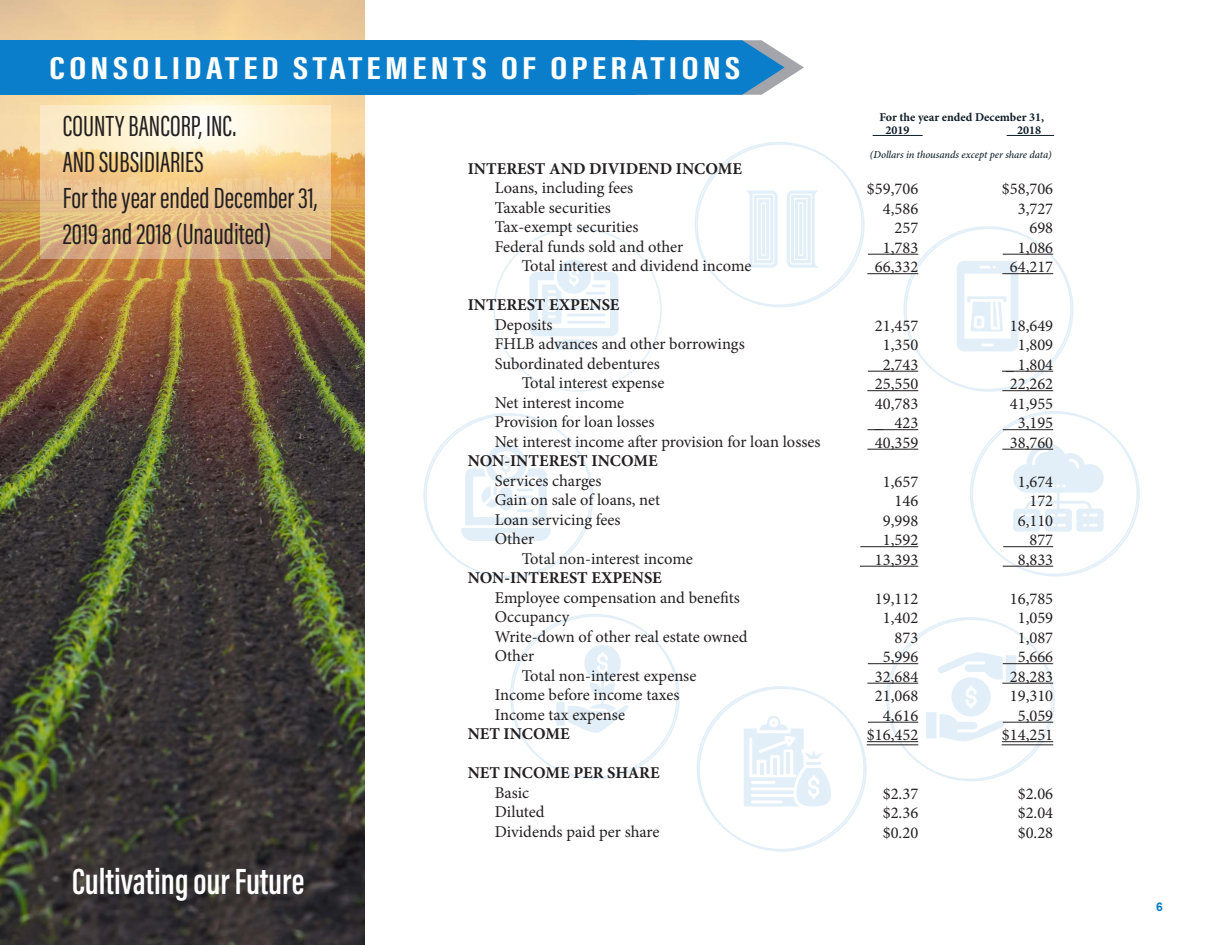
<style>
.page{position:relative;width:1215px;height:945px;background:#fff}
.page>*{position:absolute;margin:0;border:0;box-sizing:border-box;transform-origin:0 0}
.t1{font:600 37.5px "Acumin Pro Extra Cond";color:#fff}
.t2{font:700 32.7px "Acumin Pro Extra Cond";letter-spacing:.1em;color:#fff;scale:1.33 1}
.t3{font:30px/36px "Acumin Pro Extra Cond";color:#231f20}
.t4{font:16.5px "Minion Pro";color:#231f20}
.t5{font:700 16.5px "Minion Pro";color:#231f20}
.t6{font:700 12px "Minion Pro";color:#0f1e28}
.t7{font:700 12px "Arial";color:#0a7eca}
.t8{font:italic 500 10.5px "Minion Pro";letter-spacing:-.005em;color:#0f1e28}
</style>
<div class="page">
<svg style="left:424px;top:142px;width:716px;height:710px"></svg>
<div style="left:554px;top:341px;width:39px;height:9px;background:#e2eff8;border-radius:5px"></div>
<svg style="left:529px;top:260px;width:89px;height:76px"></svg>
<svg style="left:926px;top:646px;width:90px;height:101px"></svg>
<svg style="left:556px;top:645px;width:73px;height:88px"></svg>
<svg style="left:1013px;top:443px;width:91px;height:89px"></svg>
<svg style="left:957px;top:261px;width:61px;height:90px"></svg>
<svg style="left:744px;top:716px;width:87px;height:90px"></svg>
<hr style="left:806px;top:762px;width:15px;height:3px;background:#0a7eca">
<svg style="left:461px;top:444px;width:90px;height:97px"></svg>
<svg style="left:745px;top:191px;width:33px;height:77px"></svg>
<svg style="left:787px;top:191px;width:32px;height:77px"></svg>
<img style="left:0;top:0;width:365px;height:945px">
<svg style="left:40px;top:105px;width:291px;height:154px;background:#eed0a2"></svg>
<hr style="left:1003px;top:254px;width:50px;height:1px;background:#231f20">
<hr style="left:1002px;top:273px;width:51px;height:1px;background:#231f20">
<hr style="left:1002px;top:371px;width:51px;height:1px;background:#231f20">
<hr style="left:1002px;top:390px;width:51px;height:1px;background:#231f20">
<hr style="left:1003px;top:429px;width:50px;height:1px;background:#231f20">
<hr style="left:1002px;top:449px;width:51px;height:1px;background:#231f20">
<hr style="left:1003px;top:546px;width:50px;height:1px;background:#231f20">
<hr style="left:1003px;top:566px;width:50px;height:1px;background:#231f20">
<hr style="left:1003px;top:663px;width:50px;height:1px;background:#231f20">
<hr style="left:1002px;top:683px;width:51px;height:1px;background:#231f20">
<hr style="left:1003px;top:722px;width:50px;height:1px;background:#231f20">
<hr style="left:1002px;top:741px;width:51px;height:1px;background:#231f20">
<hr style="left:868px;top:254px;width:50px;height:1px;background:#231f20">
<hr style="left:867px;top:273px;width:51px;height:1px;background:#231f20">
<hr style="left:868px;top:371px;width:50px;height:1px;background:#231f20">
<hr style="left:867px;top:390px;width:51px;height:1px;background:#231f20">
<hr style="left:868px;top:429px;width:50px;height:1px;background:#231f20">
<hr style="left:867px;top:449px;width:51px;height:1px;background:#231f20">
<hr style="left:860px;top:546px;width:58px;height:1px;background:#231f20">
<hr style="left:860px;top:566px;width:58px;height:1px;background:#231f20">
<hr style="left:868px;top:663px;width:50px;height:1px;background:#231f20">
<hr style="left:867px;top:683px;width:51px;height:1px;background:#231f20">
<hr style="left:868px;top:722px;width:50px;height:1px;background:#231f20">
<hr style="left:867px;top:741px;width:51px;height:1px;background:#231f20">
<hr style="left:1002px;top:744px;width:51px;height:1px;background:#231f20">
<hr style="left:867px;top:744px;width:51px;height:1px;background:#231f20">
<hr style="left:873px;top:135px;width:50px;height:1px;background:#0f1e28">
<hr style="left:1007px;top:135px;width:47px;height:1px;background:#0f1e28">
<div style="left:0;top:40px;width:647px;height:55px;background:#0a7eca"></div>
<svg style="left:635px;top:40px;width:169px;height:55px"></svg>
<p class="t2" style="left:49px;top:48px;width:521px">CONSOLIDATED STATEMENTS OF OPERATIONS</p>
<p class="t3" style="left:63px;top:108px;width:175px">COUNTY BANCORP, INC.<br>AND SUBSIDIARIES</p>
<p class="t3" style="left:63px;top:180px;width:256px">For the year ended December 31,<br>2019 and 2018 (Unaudited)</p>
<p class="t5" style="left:468px;top:157px;width:276px">INTEREST AND DIVIDEND INCOME</p>
<p class="t4" style="left:495px;top:177px;width:140px">Loans, including fees</p>
<p class="t4" style="left:495px;top:196px;width:118px">Taxable securities</p>
<p class="t4" style="left:495px;top:216px;width:145px">Tax-exempt securities</p>
<p class="t4" style="left:495px;top:235px;width:190px">Federal funds sold and other</p>
<p class="t4" style="left:522px;top:255px;width:231px">Total interest and dividend income</p>
<p class="t5" style="left:468px;top:293px;width:153px">INTEREST EXPENSE</p>
<p class="t4" style="left:495px;top:313px;width:59px">Deposits</p>
<p class="t4" style="left:495px;top:333px;width:251px">FHLB advances and other borrowings</p>
<p class="t4" style="left:495px;top:352px;width:166px">Subordinated debentures</p>
<p class="t4" style="left:522px;top:372px;width:144px">Total interest expense</p>
<p class="t4" style="left:495px;top:391px;width:131px">Net interest income</p>
<p class="t4" style="left:495px;top:411px;width:161px">Provision for loan losses</p>
<p class="t4" style="left:495px;top:430px;width:327px">Net interest income after provision for loan losses</p>
<p class="t5" style="left:468px;top:449px;width:191px">NON-INTEREST INCOME</p>
<p class="t4" style="left:495px;top:469px;width:108px">Services charges</p>
<p class="t4" style="left:495px;top:489px;width:167px">Gain on sale of loans, net</p>
<p class="t4" style="left:495px;top:508px;width:127px">Loan servicing fees</p>
<p class="t4" style="left:495px;top:528px;width:41px">Other</p>
<p class="t4" style="left:522px;top:547px;width:173px">Total non-interest income</p>
<p class="t5" style="left:468px;top:566px;width:196px">NON-INTEREST EXPENSE</p>
<p class="t4" style="left:495px;top:586px;width:247px">Employee compensation and benefits</p>
<p class="t4" style="left:495px;top:606px;width:76px">Occupancy</p>
<p class="t4" style="left:495px;top:625px;width:254px">Write-down of other real estate owned</p>
<p class="t4" style="left:495px;top:645px;width:41px">Other</p>
<p class="t4" style="left:522px;top:664px;width:176px">Total non-interest expense</p>
<p class="t4" style="left:495px;top:684px;width:186px">Income before income taxes</p>
<p class="t4" style="left:495px;top:703px;width:132px">Income tax expense</p>
<p class="t5" style="left:468px;top:722px;width:104px">NET INCOME</p>
<p class="t5" style="left:468px;top:761px;width:194px">NET INCOME PER SHARE</p>
<p class="t4" style="left:495px;top:781px;width:36px">Basic</p>
<p class="t4" style="left:495px;top:801px;width:51px">Diluted</p>
<p class="t4" style="left:495px;top:820px;width:166px">Dividends paid per share</p>
<p class="t1" style="left:72px;top:859px;width:234px">Cultivating our Future</p>
<p class="t6" style="left:879px;top:108px;width:166px">For the year ended December 31,</p>
<p class="t6" style="left:886px;top:122px;width:25px">2019</p>
<p class="t6" style="left:1017px;top:122px;width:25px">2018</p>
<p class="t8" style="left:870px;top:148px;width:183px">(Dollars in thousands except per share data)</p>
<p class="t4" style="left:867px;top:178px;width:53px">$59,706</p>
<p class="t4" style="left:883px;top:197px;width:37px">4,586</p>
<p class="t4" style="left:895px;top:217px;width:25px">257</p>
<p class="t4" style="left:883px;top:236px;width:37px">1,783</p>
<p class="t4" style="left:875px;top:256px;width:45px">66,332</p>
<p class="t4" style="left:875px;top:314px;width:45px">21,457</p>
<p class="t4" style="left:883px;top:334px;width:37px">1,350</p>
<p class="t4" style="left:883px;top:353px;width:37px">2,743</p>
<p class="t4" style="left:875px;top:373px;width:45px">25,550</p>
<p class="t4" style="left:875px;top:392px;width:45px">40,783</p>
<p class="t4" style="left:875px;top:412px;width:45px">_ 423</p>
<p class="t4" style="left:875px;top:431px;width:45px">40,359</p>
<p class="t4" style="left:883px;top:470px;width:37px">1,657</p>
<p class="t4" style="left:895px;top:490px;width:25px">146</p>
<p class="t4" style="left:883px;top:509px;width:37px">9,998</p>
<p class="t4" style="left:883px;top:529px;width:37px">1,592</p>
<p class="t4" style="left:875px;top:548px;width:45px">13,393</p>
<p class="t4" style="left:875px;top:587px;width:45px">19,112</p>
<p class="t4" style="left:883px;top:607px;width:37px">1,402</p>
<p class="t4" style="left:895px;top:626px;width:25px">873</p>
<p class="t4" style="left:883px;top:646px;width:37px">5,996</p>
<p class="t4" style="left:875px;top:665px;width:45px">32,684</p>
<p class="t4" style="left:875px;top:685px;width:45px">21,068</p>
<p class="t4" style="left:883px;top:704px;width:37px">4,616</p>
<p class="t4" style="left:867px;top:724px;width:53px">$16,452</p>
<p class="t4" style="left:883px;top:782px;width:37px">$2.37</p>
<p class="t4" style="left:883px;top:802px;width:37px">$2.36</p>
<p class="t4" style="left:883px;top:821px;width:37px">$0.20</p>
<p class="t4" style="left:1002px;top:178px;width:53px">$58,706</p>
<p class="t4" style="left:1018px;top:197px;width:37px">3,727</p>
<p class="t4" style="left:1029px;top:217px;width:25px">698</p>
<p class="t4" style="left:1018px;top:236px;width:37px">1,086</p>
<p class="t4" style="left:1010px;top:256px;width:45px">64,217</p>
<p class="t4" style="left:1010px;top:314px;width:45px">18,649</p>
<p class="t4" style="left:1018px;top:334px;width:37px">1,809</p>
<p class="t4" style="left:1006px;top:353px;width:49px">_ 1,804</p>
<p class="t4" style="left:1010px;top:373px;width:45px">22,262</p>
<p class="t4" style="left:1010px;top:392px;width:45px">41,955</p>
<p class="t4" style="left:1018px;top:412px;width:37px">3,195</p>
<p class="t4" style="left:1010px;top:431px;width:45px">38,760</p>
<p class="t4" style="left:1018px;top:470px;width:37px">1,674</p>
<p class="t4" style="left:1029px;top:490px;width:25px">172</p>
<p class="t4" style="left:1018px;top:509px;width:37px">6,110</p>
<p class="t4" style="left:1029px;top:529px;width:25px">877</p>
<p class="t4" style="left:1018px;top:548px;width:37px">8,833</p>
<p class="t4" style="left:1010px;top:587px;width:45px">16,785</p>
<p class="t4" style="left:1018px;top:607px;width:37px">1,059</p>
<p class="t4" style="left:1018px;top:626px;width:37px">1,087</p>
<p class="t4" style="left:1018px;top:646px;width:37px">5,666</p>
<p class="t4" style="left:1010px;top:665px;width:45px">28,283</p>
<p class="t4" style="left:1010px;top:685px;width:45px">19,310</p>
<p class="t4" style="left:1018px;top:704px;width:37px">5,059</p>
<p class="t4" style="left:1002px;top:724px;width:53px">$14,251</p>
<p class="t4" style="left:1018px;top:782px;width:37px">$2.06</p>
<p class="t4" style="left:1018px;top:802px;width:37px">$2.04</p>
<p class="t4" style="left:1018px;top:821px;width:37px">$0.28</p>
<p class="t7" style="left:1156px;top:898px;width:8px">6</p>
</div>
